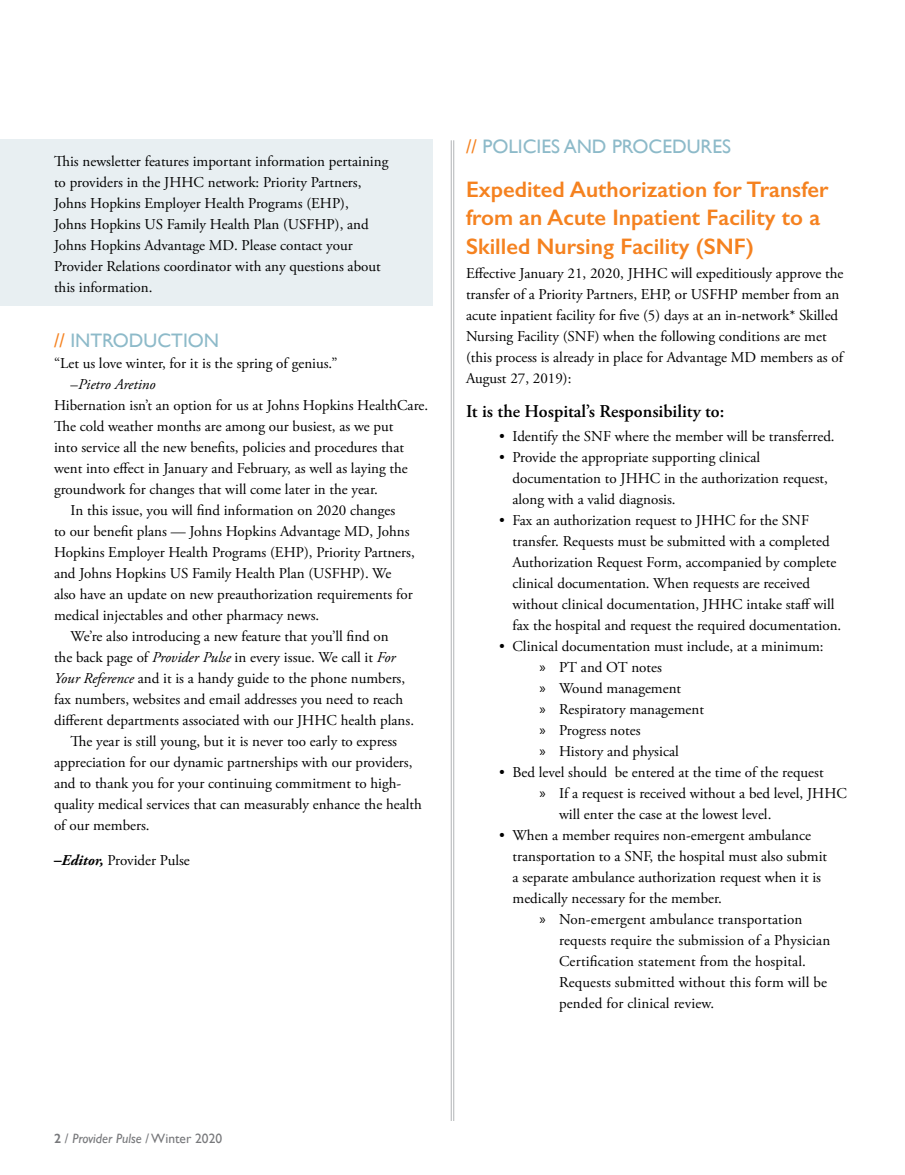
<style>
.page{position:relative;width:905px;height:1175px;background:#fff}
.page>*{position:absolute;margin:0;border:0;box-sizing:border-box;transform-origin:0 0}
.t1{font:600 22.5px/28.5px "Gill Sans";color:#f58220}
.t2{font:19.5px "Gill Sans";color:#8dbac9}
.t3{font:600 18px "Adobe Garamond Pro";color:#000}
.t4{font:15px/21px "Adobe Garamond Pro";color:#000}
.t5{font:italic 15px "Adobe Garamond Pro";color:#000}
.t6{font:italic 13.5px "Gill Sans";color:#77787b}
.s1{color:#f58220}
.s2{font-style:normal}
.s3{font-style:italic}
.s4{font-family:"Gill Sans"}
.s5{font-weight:700;font-style:italic}
.s6{font-family:"Myriad Pro"}
.s7{font-weight:600;font-style:normal}
</style>
<div class="page">
<hr style="left:453px;top:140px;width:1px;height:980px;background:#b1b4b6">
<hr style="left:451px;top:140px;width:1px;height:980px;background:#b1b4b6">
<div style="left:0;top:140px;width:432px;height:166px;background:#e8eff2"></div>
<p class="t4" style="left:54px;top:151px;width:336px">This newsletter features important information pertaining to providers in the JHHC network: Priority Partners, Johns Hopkins Employer Health Programs (EHP),<br>Johns Hopkins US Family Health Plan (USFHP), and Johns Hopkins Advantage MD. Please contact your Provider Relations coordinator with any questions about this information.</p>
<h2 class="t2" style="left:54px;top:329px;width:167px"><span class="s1">//</span> INTRODUCTION</h2>
<p class="t4" style="left:54px;top:353px;width:285px">“Let us love winter, for it is the spring of genius.”</p>
<p class="t5" style="left:70px;top:375px;width:86px"><span class="s2">–</span>Pietro Aretino</p>
<p class="t4" style="left:54px;top:395px;width:375px">Hibernation isn’t an option for us at Johns Hopkins HealthCare.</p>
<p class="t4" style="left:54px;top:416px;width:341px">The cold weather months are among our busiest, as we put</p>
<p class="t4" style="left:54px;top:437px;width:351px">into service all the new benefits, policies and procedures that</p>
<p class="t4" style="left:54px;top:458px;width:355px">went into effect in January and February, as well as laying the</p>
<p class="t4" style="left:54px;top:479px;width:325px">groundwork for changes that will come later in the year.</p>
<p class="t4" style="left:70px;top:500px;width:326px">In this issue, you will find information on 2020 changes</p>
<p class="t4" style="left:54px;top:521px;width:357px">to our benefit plans — Johns Hopkins Advantage MD, Johns</p>
<p class="t4" style="left:54px;top:542px;width:362px">Hopkins Employer Health Programs (EHP), Priority Partners,</p>
<p class="t4" style="left:54px;top:563px;width:339px">and Johns Hopkins US Family Health Plan (USFHP). We</p>
<p class="t4" style="left:54px;top:584px;width:360px">also have an update on new preauthorization requirements for</p>
<p class="t4" style="left:54px;top:605px;width:267px">medical injectables and other pharmacy news.</p>
<p class="t4" style="left:70px;top:626px;width:320px">We’re also introducing a new feature that you’ll find on</p>
<p class="t4" style="left:54px;top:647px;width:343px">the back page of <span class="s3">Provider Pulse</span> in every issue. We call it <span class="s3">For</span></p>
<p class="t4" style="left:54px;top:668px;width:353px"><span class="s3">Your Reference</span> and it is a handy guide to the phone numbers,</p>
<p class="t4" style="left:54px;top:689px;width:351px">fax numbers, websites and email addresses you need to reach</p>
<p class="t4" style="left:54px;top:710px;width:361px">different departments associated with our JHHC health plans.</p>
<p class="t4" style="left:70px;top:731px;width:328px">The year is still young, but it is never too early to express</p>
<p class="t4" style="left:54px;top:752px;width:360px">appreciation for our dynamic partnerships with our providers,</p>
<p class="t4" style="left:54px;top:773px;width:349px">and to thank you for your continuing commitment to high-</p>
<p class="t4" style="left:54px;top:794px;width:369px">quality medical services that can measurably enhance the health</p>
<p class="t4" style="left:54px;top:815px;width:97px">of our members.</p>
<p class="t4" style="left:54px;top:849px;width:137px"><span class="s4">–</span><span class="s5">Editor,</span> Provider Pulse</p>
<h2 class="t2" style="left:466px;top:135px;width:266px"><span class="s1">//</span> POLICIES AND PROCEDURES</h2>
<h1 class="t1" style="left:466px;top:174px;width:364px">Expedited Authorization for Transfer from an Acute Inpatient Facility to a<br>Skilled Nursing Facility (SNF)</h1>
<p class="t4" style="left:466px;top:263px;width:379px">Effective January 21, 2020, JHHC will expeditiously approve the transfer of a Priority Partners, EHP, or USFHP member from an acute inpatient facility for five (5) days at an in-network* Skilled Nursing Facility (SNF) when the following conditions are met (this process is already in place for Advantage MD members as of August 27, 2019):</p>
<p class="t3" style="left:466px;top:401px;width:260px">It is the Hospital’s Responsibility to:</p>
<p class="t4" style="left:499px;top:426px;width:337px">• Identify the SNF where the member will be transferred.</p>
<p class="t4" style="left:512px;top:447px;width:317px;text-indent:-14px">• Provide the appropriate supporting clinical documentation to JHHC in the authorization request, along with a valid diagnosis.</p>
<p class="t4" style="left:512px;top:510px;width:330px;text-indent:-14px">• Fax an authorization request to JHHC for the SNF transfer. Requests must be submitted with a completed Authorization Request Form, accompanied by complete clinical documentation. When requests are received without clinical documentation, JHHC intake staff will fax the hospital and request the required documentation.</p>
<p class="t4" style="left:539px;top:636px;width:286px;text-indent:-40px">• Clinical documentation must include, at a minimum: <span class="s6">»</span> PT and OT notes<br><span class="s6">»</span> Wound management<br><span class="s6">»</span> Respiratory management<br><span class="s6">»</span> Progress notes<br><span class="s6">»</span> History and physical</p>
<p class="t4" style="left:499px;top:762px;width:326px">• Bed level should be entered at the time of the request</p>
<p class="t4" style="left:539px;top:783px;width:309px"><span class="s6">»</span> If a request is received without a bed level, JHHC</p>
<p class="t4" style="left:559px;top:804px;width:214px">will enter the case at the lowest level.</p>
<p class="t4" style="left:499px;top:825px;width:313px">• When a member requires non-emergent ambulance</p>
<p class="t4" style="left:512px;top:846px;width:316px">transportation to a SNF, the hospital must also submit</p>
<p class="t4" style="left:512px;top:867px;width:310px">a separate ambulance authorization request when it is</p>
<p class="t4" style="left:512px;top:888px;width:211px">medically necessary for the member.</p>
<p class="t4" style="left:539px;top:909px;width:264px"><span class="s6">»</span> Non-emergent ambulance transportation</p>
<p class="t4" style="left:559px;top:930px;width:273px">requests require the submission of a Physician</p>
<p class="t4" style="left:559px;top:951px;width:248px">Certification statement from the hospital.</p>
<p class="t4" style="left:559px;top:972px;width:269px">Requests submitted without this form will be</p>
<p class="t4" style="left:559px;top:993px;width:157px">pended for clinical review.</p>
<p class="t6" style="left:54px;top:1130px;width:170px"><span class="s7">2</span> <span class="s2">/</span> Provider Pulse <span class="s2">/ Winter 2020</span></p>
</div>
